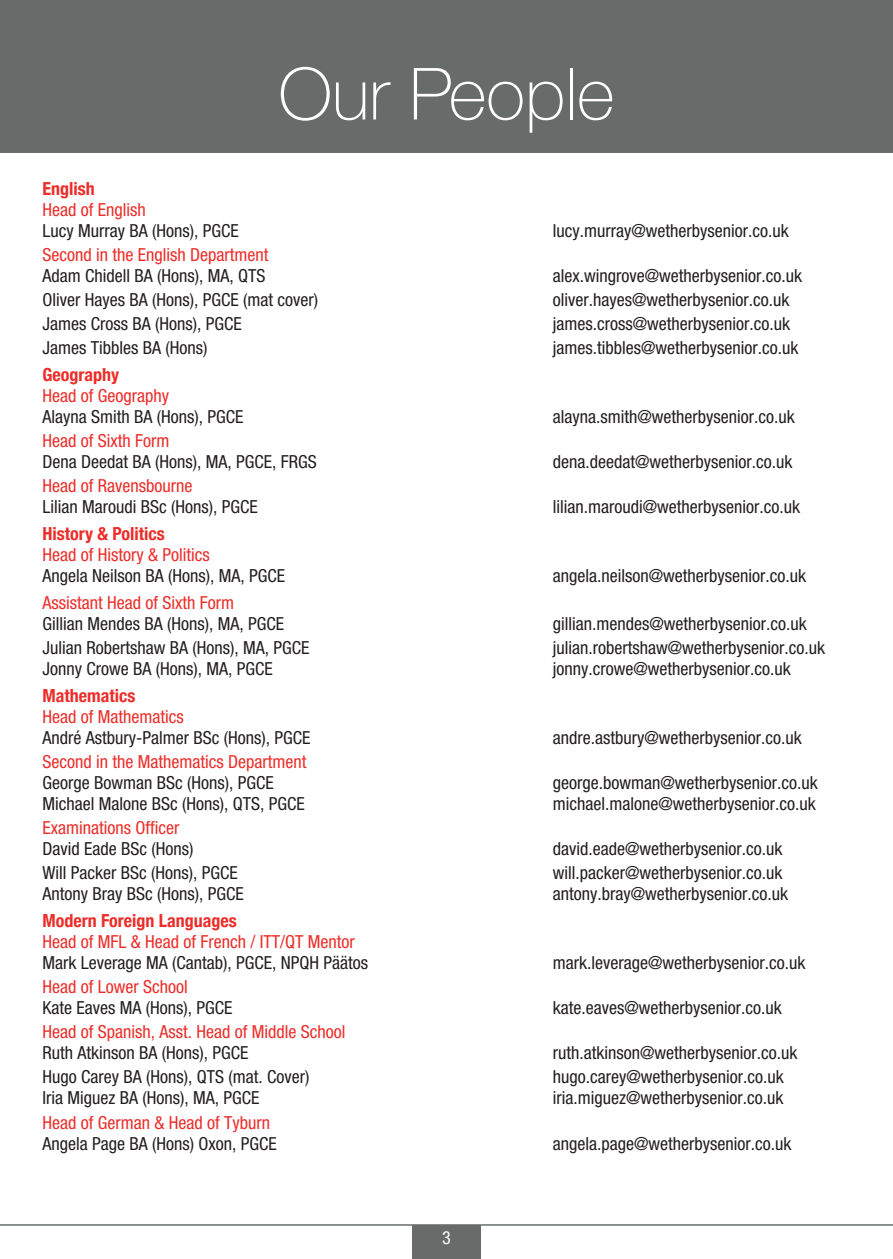
<style>
.page{position:relative;width:893px;height:1259px;background:#fff}
.page>*{position:absolute;margin:0;border:0;box-sizing:border-box;transform-origin:0 0}
.t1{font:100 72px "Helvetica Neue";color:#fff}
.t2{font:condensed 18px "Helvetica Neue";color:#231f20}
.t3{font:condensed 18px "Helvetica Neue";color:#ec2d29}
.t4{font:700 condensed 18px "Helvetica Neue";color:#ec2d29}
.t5{font:condensed 18px "Helvetica Neue";color:#fff}
</style>
<div class="page">
<div style="left:0;top:0;width:893px;height:153px;background:#676c6b"></div>
<div style="left:412px;top:1225px;width:68px;height:34px;background:#676c6b"></div>
<hr style="left:0;top:1224px;width:893px;height:1px;background:#676c6b">
<h1 class="t1" style="left:279px;top:50px;width:337px">Our People</h1>
<p class="t4" style="left:43px;top:178px;width:54px">English</p>
<p class="t3" style="left:43px;top:203px;width:105px">Head of English</p>
<p class="t2" style="left:43px;top:224px;width:198px">Lucy Murray BA (Hons), PGCE</p>
<p class="t2" style="left:553px;top:224px;width:237px">lucy.murray@wetherbysenior.co.uk</p>
<p class="t3" style="left:43px;top:248px;width:227px">Second in the English Department</p>
<p class="t2" style="left:43px;top:269px;width:224px">Adam Chidell BA (Hons), MA, QTS</p>
<p class="t2" style="left:553px;top:269px;width:251px">alex.wingrove@wetherbysenior.co.uk</p>
<p class="t2" style="left:43px;top:293px;width:277px">Oliver Hayes BA (Hons), PGCE (mat cover)</p>
<p class="t2" style="left:553px;top:293px;width:238px">oliver.hayes@wetherbysenior.co.uk</p>
<p class="t2" style="left:43px;top:317px;width:201px">James Cross BA (Hons), PGCE</p>
<p class="t2" style="left:553px;top:317px;width:239px">james.cross@wetherbysenior.co.uk</p>
<p class="t2" style="left:43px;top:341px;width:166px">James Tibbles BA (Hons)</p>
<p class="t2" style="left:553px;top:341px;width:247px">james.tibbles@wetherbysenior.co.uk</p>
<p class="t4" style="left:43px;top:364px;width:78px">Geography</p>
<p class="t3" style="left:43px;top:389px;width:128px">Head of Geography</p>
<p class="t2" style="left:43px;top:410px;width:202px">Alayna Smith BA (Hons), PGCE</p>
<p class="t2" style="left:553px;top:410px;width:243px">alayna.smith@wetherbysenior.co.uk</p>
<p class="t3" style="left:43px;top:434px;width:128px">Head of Sixth Form</p>
<p class="t2" style="left:43px;top:455px;width:276px">Dena Deedat BA (Hons), MA, PGCE, FRGS</p>
<p class="t2" style="left:553px;top:455px;width:241px">dena.deedat@wetherbysenior.co.uk</p>
<p class="t3" style="left:43px;top:479px;width:151px">Head of Ravensbourne</p>
<p class="t2" style="left:43px;top:500px;width:217px">Lilian Maroudi BSc (Hons), PGCE</p>
<p class="t2" style="left:553px;top:500px;width:249px">lilian.maroudi@wetherbysenior.co.uk</p>
<p class="t4" style="left:43px;top:523px;width:124px">History &amp; Politics</p>
<p class="t3" style="left:43px;top:548px;width:169px">Head of History &amp; Politics</p>
<p class="t2" style="left:43px;top:569px;width:244px">Angela Neilson BA (Hons), MA, PGCE</p>
<p class="t2" style="left:553px;top:569px;width:255px">angela.neilson@wetherbysenior.co.uk</p>
<p class="t3" style="left:43px;top:596px;width:193px">Assistant Head of Sixth Form</p>
<p class="t2" style="left:43px;top:617px;width:243px">Gillian Mendes BA (Hons), MA, PGCE</p>
<p class="t2" style="left:553px;top:617px;width:255px">gillian.mendes@wetherbysenior.co.uk</p>
<p class="t2" style="left:43px;top:641px;width:268px">Julian Robertshaw BA (Hons), MA, PGCE</p>
<p class="t2" style="left:553px;top:641px;width:274px">julian.robertshaw@wetherbysenior.co.uk</p>
<p class="t2" style="left:43px;top:662px;width:232px">Jonny Crowe BA (Hons), MA, PGCE</p>
<p class="t2" style="left:553px;top:662px;width:239px">jonny.crowe@wetherbysenior.co.uk</p>
<p class="t4" style="left:43px;top:685px;width:94px">Mathematics</p>
<p class="t3" style="left:43px;top:710px;width:143px">Head of Mathematics</p>
<p class="t2" style="left:43px;top:731px;width:269px">André Astbury-Palmer BSc (Hons), PGCE</p>
<p class="t2" style="left:553px;top:731px;width:250px">andre.astbury@wetherbysenior.co.uk</p>
<p class="t3" style="left:43px;top:755px;width:265px">Second in the Mathematics Department</p>
<p class="t2" style="left:43px;top:776px;width:233px">George Bowman BSc (Hons), PGCE</p>
<p class="t2" style="left:553px;top:776px;width:266px">george.bowman@wetherbysenior.co.uk</p>
<p class="t2" style="left:43px;top:797px;width:264px">Michael Malone BSc (Hons), QTS, PGCE</p>
<p class="t2" style="left:553px;top:797px;width:264px">michael.malone@wetherbysenior.co.uk</p>
<p class="t3" style="left:43px;top:821px;width:138px">Examinations Officer</p>
<p class="t2" style="left:43px;top:842px;width:152px">David Eade BSc (Hons)</p>
<p class="t2" style="left:553px;top:842px;width:231px">david.eade@wetherbysenior.co.uk</p>
<p class="t2" style="left:43px;top:866px;width:197px">Will Packer BSc (Hons), PGCE</p>
<p class="t2" style="left:553px;top:866px;width:231px">will.packer@wetherbysenior.co.uk</p>
<p class="t2" style="left:43px;top:887px;width:203px">Antony Bray BSc (Hons), PGCE</p>
<p class="t2" style="left:553px;top:887px;width:237px">antony.bray@wetherbysenior.co.uk</p>
<p class="t4" style="left:43px;top:910px;width:196px">Modern Foreign Languages</p>
<p class="t3" style="left:43px;top:935px;width:314px">Head of MFL &amp; Head of French / ITT/QT Mentor</p>
<p class="t2" style="left:43px;top:956px;width:327px">Mark Leverage MA (Cantab), PGCE, NPQH Päätos</p>
<p class="t2" style="left:553px;top:956px;width:254px">mark.leverage@wetherbysenior.co.uk</p>
<p class="t3" style="left:43px;top:980px;width:147px">Head of Lower School</p>
<p class="t2" style="left:43px;top:1001px;width:191px">Kate Eaves MA (Hons), PGCE</p>
<p class="t2" style="left:553px;top:1001px;width:230px">kate.eaves@wetherbysenior.co.uk</p>
<p class="t3" style="left:43px;top:1025px;width:304px">Head of Spanish, Asst. Head of Middle School</p>
<p class="t2" style="left:43px;top:1046px;width:207px">Ruth Atkinson BA (Hons), PGCE</p>
<p class="t2" style="left:553px;top:1046px;width:246px">ruth.atkinson@wetherbysenior.co.uk</p>
<p class="t2" style="left:43px;top:1070px;width:268px">Hugo Carey BA (Hons), QTS (mat. Cover)</p>
<p class="t2" style="left:553px;top:1070px;width:232px">hugo.carey@wetherbysenior.co.uk</p>
<p class="t2" style="left:43px;top:1091px;width:218px">Iria Miguez BA (Hons), MA, PGCE</p>
<p class="t2" style="left:553px;top:1091px;width:232px">iria.miguez@wetherbysenior.co.uk</p>
<p class="t3" style="left:43px;top:1115px;width:229px">Head of German &amp; Head of Tyburn</p>
<p class="t2" style="left:43px;top:1136px;width:236px">Angela Page BA (Hons) Oxon, PGCE</p>
<p class="t2" style="left:553px;top:1136px;width:240px">angela.page@wetherbysenior.co.uk</p>
<p class="t5" style="left:442px;top:1231px;width:10px">3</p>
</div>
